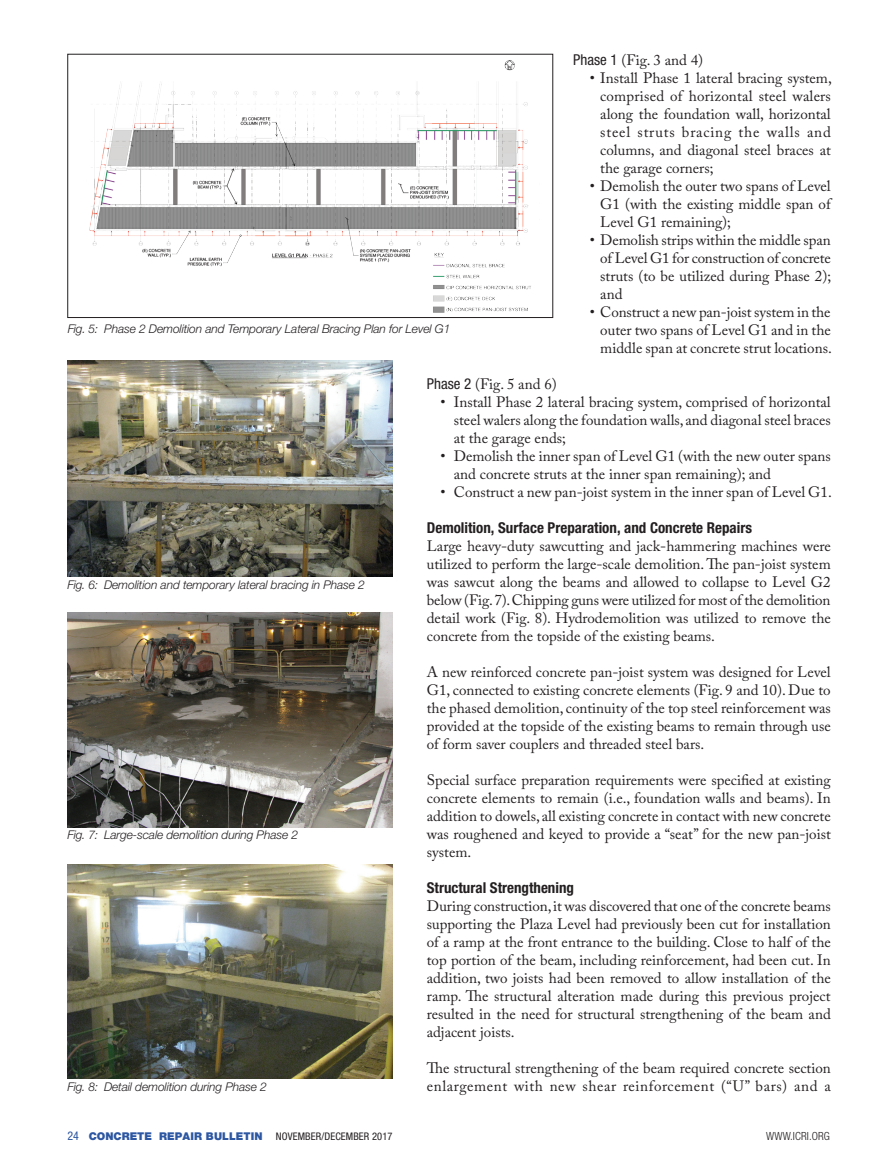
<style>
.page{position:relative;width:878px;height:1175px;background:#fff}
.page>*{position:absolute;margin:0;border:0;box-sizing:border-box;transform-origin:0 0}
.Body_first-no_indent{font:15px/18px "Adobe Caslon Pro";color:#231f20;text-align:justify}
.Body_first-no_indent-2{font:700 condensed 15px "Helvetica Neue LT Std";color:#231f20}
.Body_first-no_indent-3{font:italic 300 12px "Helvetica Neue LT Std";letter-spacing:-.01em;color:#231f20}
.t1{font:300 condensed 11.25px "Helvetica Neue LT Std";letter-spacing:.01em;color:#231f20}
.t2{font:900 10.8px "Helvetica Neue LT Std";letter-spacing:.01em;color:#2d57a2}
.t3{font:condensed 10.5px "Helvetica Neue LT Std";letter-spacing:.01em;color:#231f20}
.s1{font-family:"Helvetica Neue LT Std";font-stretch:condensed}
.s2{font-weight:400;font-stretch:condensed;font-size:12px}
</style>
<div class="page">
<img style="left:68px;top:360px;width:324px;height:216px">
<img style="left:68px;top:612px;width:324px;height:215px">
<img style="left:68px;top:864px;width:324px;height:214px">
<img style="left:89px;top:60px;width:442px;height:253px">
<div style="left:68px;top:54px;width:485px;height:264px;border:1px solid #231f20"></div>
<p class="Body_first-no_indent-3" style="left:68px;top:322px;width:384px">Fig. 5: Phase 2 Demolition and Temporary Lateral Bracing Plan for Level G1</p>
<p class="Body_first-no_indent" style="left:573px;top:51px;width:131px"><span class="s1">Phase 1</span> (Fig. 3 and 4)</p>
<p class="Body_first-no_indent" style="left:600px;top:69px;width:233px;text-indent:-10px">• Install Phase 1 lateral bracing system, comprised of horizontal steel walers along the foundation wall, horizontal steel struts bracing the walls and columns, and diagonal steel braces at the garage corners;</p>
<p class="Body_first-no_indent" style="left:600px;top:177px;width:232px;text-indent:-10px">• Demolish the outer two spans of Level G1 (with the existing middle span of Level G1 remaining);</p>
<p class="Body_first-no_indent" style="left:600px;top:231px;width:232px;text-indent:-10px">• Demolish strips within the middle span of Level G1 for construction of concrete struts (to be utilized during Phase 2); and</p>
<p class="Body_first-no_indent" style="left:600px;top:303px;width:233px;text-indent:-10px">• Construct a new pan-joist system in the outer two spans of Level G1 and in the middle span at concrete strut locations.</p>
<p class="Body_first-no_indent-3" style="left:68px;top:577px;width:299px">Fig. 6: Demolition and temporary lateral bracing in Phase 2</p>
<p class="Body_first-no_indent-3" style="left:68px;top:827px;width:232px">Fig. 7: Large-scale demolition during Phase 2</p>
<p class="Body_first-no_indent-3" style="left:68px;top:1079px;width:201px">Fig. 8: Detail demolition during Phase 2</p>
<p class="Body_first-no_indent" style="left:427px;top:375px;width:131px"><span class="s1">Phase 2</span> (Fig. 5 and 6)</p>
<p class="Body_first-no_indent" style="left:454px;top:393px;width:378px;text-indent:-14px">• Install Phase 2 lateral bracing system, comprised of horizontal steel walers along the foundation walls, and diagonal steel braces at the garage ends;</p>
<p class="Body_first-no_indent" style="left:454px;top:447px;width:378px;text-indent:-14px">• Demolish the inner span of Level G1 (with the new outer spans and concrete struts at the inner span remaining); and</p>
<p class="Body_first-no_indent" style="left:440px;top:483px;width:393px">• Construct a new pan-joist system in the inner span of Level G1.</p>
<p class="Body_first-no_indent-2" style="left:427px;top:519px;width:326px">Demolition, Surface Preparation, and Concrete Repairs</p>
<p class="Body_first-no_indent" style="left:427px;top:537px;width:405px">Large heavy-duty sawcutting and jack-hammering machines were utilized to perform the large-scale demolition. The pan-joist system was sawcut along the beams and allowed to collapse to Level G2 below (Fig. 7). Chipping guns were utilized for most of the demolition detail work (Fig. 8). Hydrodemolition was utilized to remove the concrete from the topside of the existing beams.</p>
<p class="Body_first-no_indent" style="left:427px;top:663px;width:405px">A new reinforced concrete pan-joist system was designed for Level G1, connected to existing concrete elements (Fig. 9 and 10). Due to the phased demolition, continuity of the top steel reinforcement was provided at the topside of the existing beams to remain through use of form saver couplers and threaded steel bars.</p>
<p class="Body_first-no_indent" style="left:427px;top:771px;width:405px">Special surface preparation requirements were specified at existing concrete elements to remain (i.e., foundation walls and beams). In addition to dowels, all existing concrete in contact with new concrete was roughened and keyed to provide a “seat” for the new pan-joist system.</p>
<p class="Body_first-no_indent-2" style="left:427px;top:879px;width:149px">Structural Strengthening</p>
<p class="Body_first-no_indent" style="left:427px;top:897px;width:405px">During construction, it was discovered that one of the concrete beams supporting the Plaza Level had previously been cut for installation of a ramp at the front entrance to the building. Close to half of the top portion of the beam, including reinforcement, had been cut. In addition, two joists had been removed to allow installation of the ramp. The structural alteration made during this previous project resulted in the need for structural strengthening of the beam and adjacent joists.</p>
<p class="Body_first-no_indent" style="left:427px;top:1059px;width:405px">The structural strengthening of the beam required concrete section enlargement with new shear reinforcement (“U” bars) and a</p>
<p class="t2" style="left:68px;top:1130px;width:197px"><span class="s2">24</span> CONCRETE REPAIR BULLETIN</p>
<p class="t3" style="left:276px;top:1130px;width:118px">NOVEMBER/DECEMBER 2017</p>
<p class="t1" style="left:766px;top:1129px;width:65px">WWW.ICRI.ORG</p>
</div>
